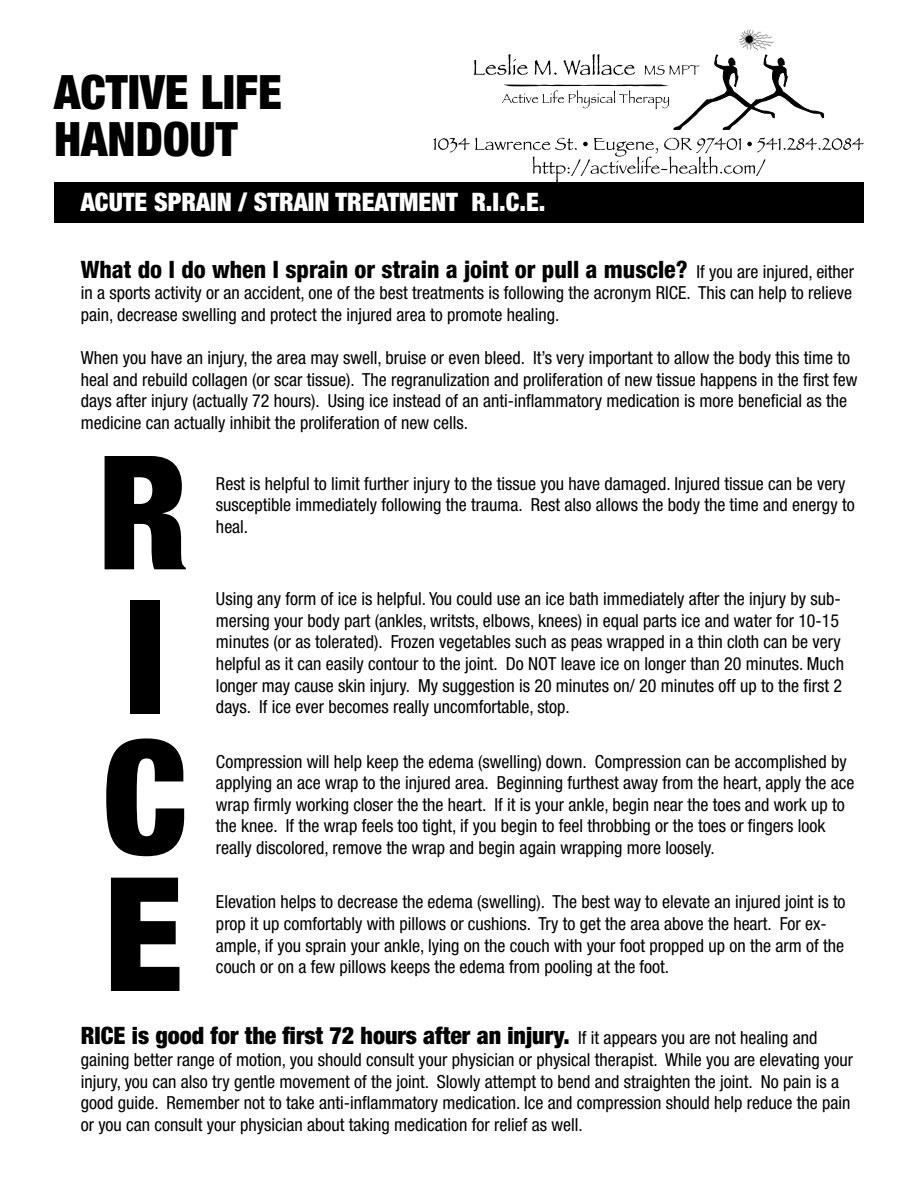
<style>
.page{position:relative;width:918px;height:1188px;background:#fff}
.page>*{position:absolute;margin:0;border:0;box-sizing:border-box;transform-origin:0 0}
.t1{font:900 condensed 47.55px/47.5px "Helvetica Neue";color:#000}
.t2{font:900 condensed 25.5px "Helvetica Neue";color:#fff}
.t3{font:900 condensed 24px "Helvetica Neue";color:#000}
.t4{font:800 condensed 24px "Helvetica Neue";color:#000}
.t5{font:condensed 18px/21.6px "Helvetica Neue";color:#000}
.s1{font-weight:400;font-size:18px}
</style>
<div class="page">
<div style="left:54px;top:182px;width:810px;height:41px;background:#000"></div>
<svg style="left:474px;top:54px;width:350px;height:76px"></svg>
<img style="left:739px;top:29px;width:35px;height:22px">
<svg style="left:433px;top:138px;width:431px;height:44px"></svg>
<svg style="left:105px;top:456px;width:81px;height:113px"></svg>
<div style="left:130px;top:600px;width:30px;height:113px;background:#000"></div>
<svg style="left:106px;top:738px;width:78px;height:118px"></svg>
<svg style="left:111px;top:878px;width:68px;height:113px"></svg>
<h1 class="t1" style="left:54px;top:67px;width:229px">ACTIVE LIFE<br>HANDOUT</h1>
<h2 class="t2" style="left:81px;top:186px;width:466px">ACUTE SPRAIN / STRAIN TREATMENT R.I.C.E.</h2>
<h3 class="t4" style="left:81px;top:254px;width:775px">What do I do when I sprain or strain a joint or pull a muscle? <span class="s1">If you are injured, either</span></h3>
<p class="t5" style="left:81px;top:282px;width:773px">in a sports activity or an accident, one of the best treatments is following the acronym RICE. This can help to relieve pain, decrease swelling and protect the injured area to promote healing.</p>
<p class="t5" style="left:81px;top:347px;width:778px">When you have an injury, the area may swell, bruise or even bleed. It’s very important to allow the body this time to heal and rebuild collagen (or scar tissue). The regranulization and proliferation of new tissue happens in the first few days after injury (actually 72 hours). Using ice instead of an anti-inflammatory medication is more beneficial as the medicine can actually inhibit the proliferation of new cells.</p>
<p class="t5" style="left:216px;top:472px;width:640px">Rest is helpful to limit further injury to the tissue you have damaged. Injured tissue can be very susceptible immediately following the trauma. Rest also allows the body the time and energy to heal.</p>
<p class="t5" style="left:216px;top:588px;width:630px">Using any form of ice is helpful. You could use an ice bath immediately after the injury by sub&shy;mersing your body part (ankles, writsts, elbows, knees) in equal parts ice and water for 10-15 minutes (or as tolerated). Frozen vegetables such as peas wrapped in a thin cloth can be very helpful as it can easily contour to the joint. Do NOT leave ice on longer than 20 minutes. Much longer may cause skin injury. My suggestion is 20 minutes on/ 20 minutes off up to the first 2 days. If ice ever becomes really uncomfortable, stop.</p>
<p class="t5" style="left:216px;top:750px;width:640px">Compression will help keep the edema (swelling) down. Compression can be accomplished by applying an ace wrap to the injured area. Beginning furthest away from the heart, apply the ace wrap firmly working closer the the heart. If it is your ankle, begin near the toes and work up to the knee. If the wrap feels too tight, if you begin to feel throbbing or the toes or fingers look really discolored, remove the wrap and begin again wrapping more loosely.</p>
<p class="t5" style="left:216px;top:891px;width:631px">Elevation helps to decrease the edema (swelling). The best way to elevate an injured joint is to prop it up comfortably with pillows or cushions. Try to get the area above the heart. For ex&shy;ample, if you sprain your ankle, lying on the couch with your foot propped up on the arm of the couch or on a few pillows keeps the edema from pooling at the foot.</p>
<h3 class="t3" style="left:81px;top:1021px;width:738px">RICE is good for the first 72 hours after an injury. <span class="s1">If it appears you are not healing and</span></h3>
<p class="t5" style="left:81px;top:1049px;width:774px">gaining better range of motion, you should consult your physician or physical therapist. While you are elevating your injury, you can also try gentle movement of the joint. Slowly attempt to bend and straighten the joint. No pain is a good guide. Remember not to take anti-inflammatory medication. Ice and compression should help reduce the pain or you can consult your physician about taking medication for relief as well.</p>
</div>
